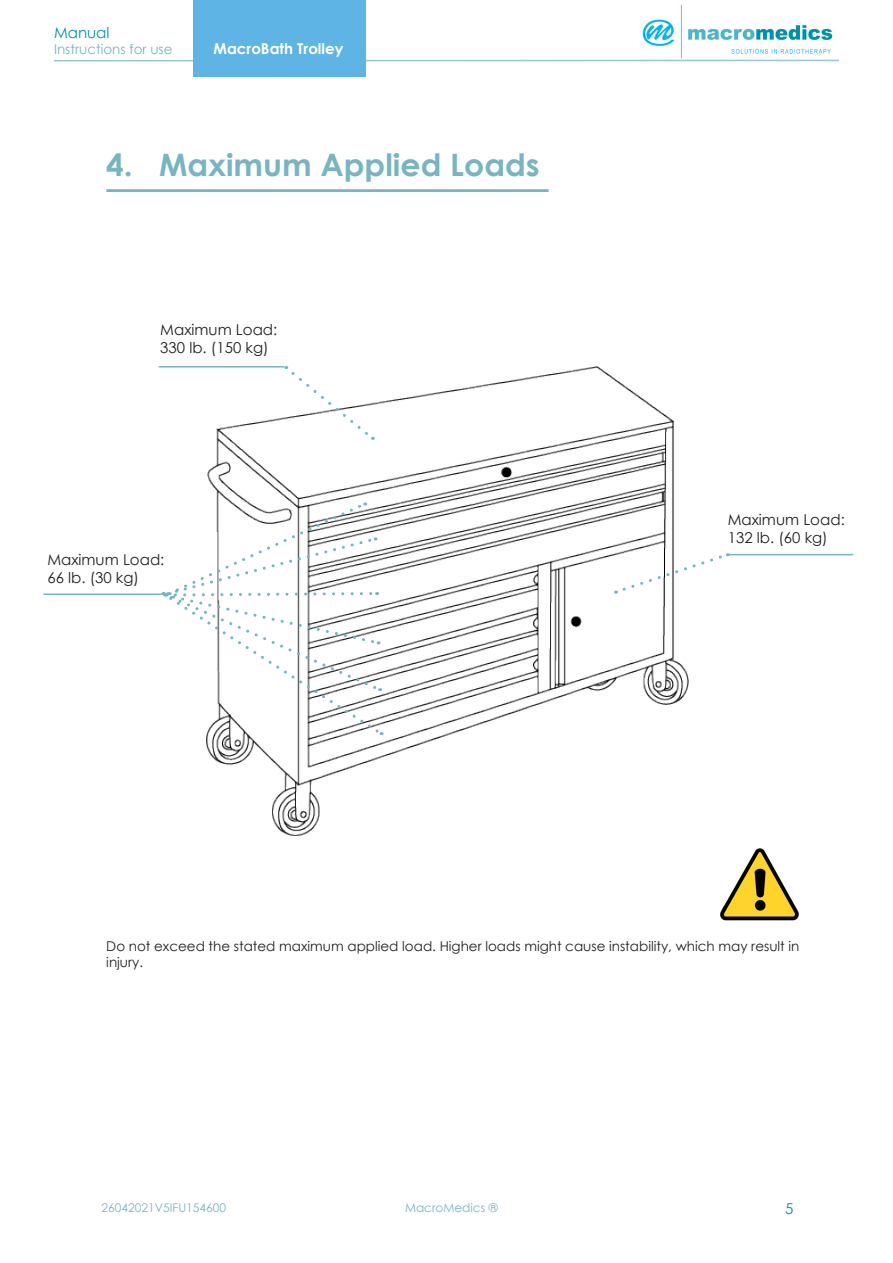
<style>
.page{position:relative;width:893px;height:1263px;background:#fff}
.page>*{position:absolute;margin:0;border:0;box-sizing:border-box;transform-origin:0 0}
.TOC_Headings{font:700 30.9px "Century Gothic";color:#77b5c2}
.Broodtekst{font:15px "Century Gothic";color:#231f20}
.t1{font:700 15px "Century Gothic";color:#fff}
.t2{font:15px "Century Gothic";color:#0091a6}
.Broodtekst-2{font:13.5px/16.2px "Century Gothic";color:#231f20}
.t3{font:13.5px "Century Gothic";color:#77b5c2}
.t4{font:12px "Century Gothic";color:#77b5c2}
</style>
<div class="page">
<hr style="left:54px;top:60px;width:785px;height:1px;background:#98c7d1">
<div style="left:194px;top:0;width:172px;height:77px;background:#5eb4e5"></div>
<img style="left:643px;top:4px;width:190px;height:55px">
<img style="left:207px;top:367px;width:481px;height:469px">
<hr style="left:106px;top:189px;width:443px;height:3px;background:#77b5c2">
<img style="left:720px;top:848px;width:79px;height:73px">
<svg style="left:286px;top:366px;width:87px;height:74px"></svg>
<svg style="left:615px;top:552px;width:113px;height:42px"></svg>
<hr style="left:159px;top:366px;width:125px;height:1px;background:#77b5c2">
<hr style="left:43px;top:593px;width:126px;height:2px;background:#77b5c2">
<hr style="left:728px;top:554px;width:125px;height:1px;background:#77b5c2">
<svg style="left:163px;top:502px;width:219px;height:233px"></svg>
<p class="t2" style="left:54px;top:22px;width:57px">Manual</p>
<p class="t3" style="left:54px;top:40px;width:120px">Instructions for use</p>
<p class="t1" style="left:214px;top:37px;width:131px">MacroBath Trolley</p>
<p class="TOC_Headings" style="left:106px;top:141px;width:435px">4. Maximum Applied Loads</p>
<p class="Broodtekst" style="left:160px;top:319px;width:119px">Maximum Load:</p>
<p class="Broodtekst" style="left:160px;top:337px;width:110px">330 lb. (150 kg)</p>
<p class="Broodtekst" style="left:47px;top:549px;width:119px">Maximum Load:</p>
<p class="Broodtekst" style="left:47px;top:567px;width:93px">66 lb. (30 kg)</p>
<p class="Broodtekst" style="left:728px;top:509px;width:119px">Maximum Load:</p>
<p class="Broodtekst" style="left:728px;top:527px;width:102px">132 lb. (60 kg)</p>
<p class="Broodtekst-2" style="left:106px;top:938px;width:695px">Do not exceed the stated maximum applied load. Higher loads might cause instability, which may result in injury.</p>
<p class="t4" style="left:102px;top:1199px;width:126px">26042021V5IFU154600</p>
<p class="t4" style="left:405px;top:1199px;width:94px">MacroMedics ®</p>
<p class="t2" style="left:785px;top:1198px;width:10px">5</p>
</div>
